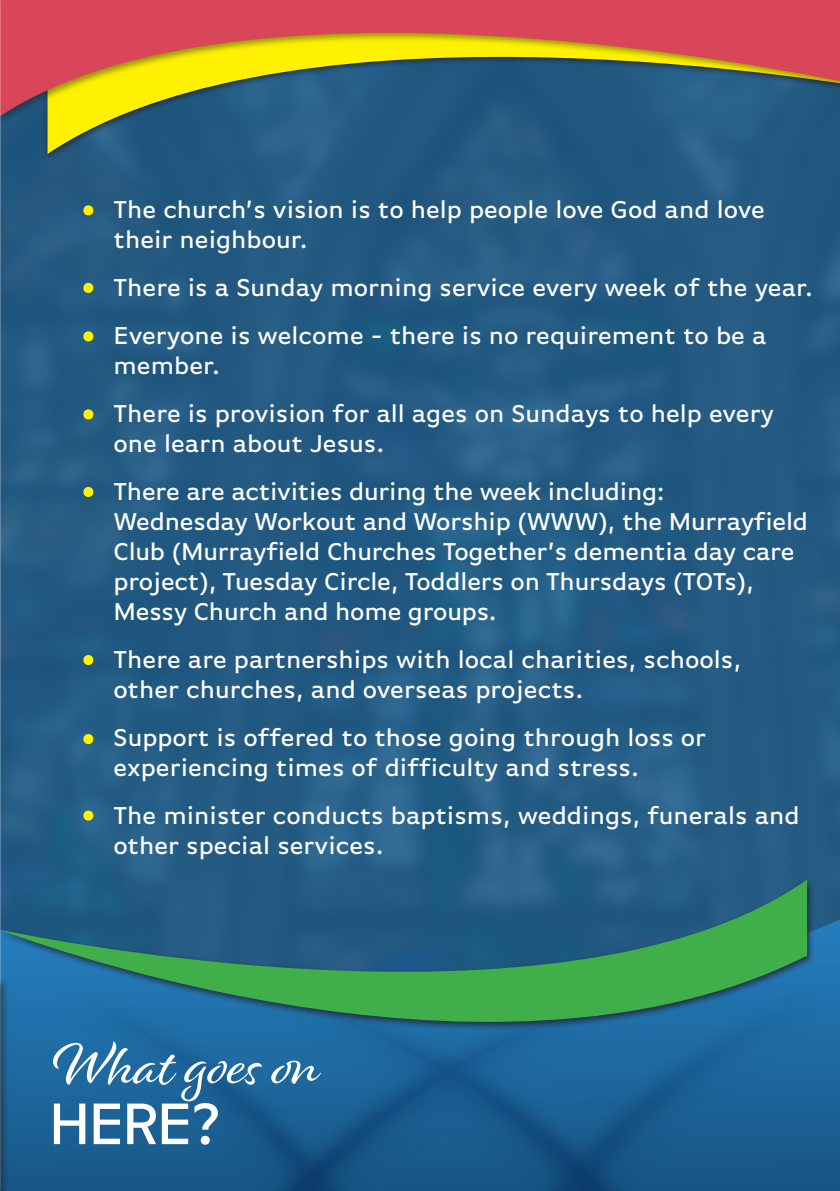
<style>
.page{position:relative;width:840px;height:1191px;background:#fff}
.page>*{position:absolute;margin:0;border:0;box-sizing:border-box;transform-origin:0 0}
.t1{font:500 67.4px "Basic Gothic Pro";color:#fff101}
.t2{font:500 61.8px "Basic Gothic Pro";color:#fff}
.t3{font:60px "Alisha";color:#fff}
.t4{font:500 25.8px/30px "Basic Gothic Pro";color:#fff}
</style>
<div class="page">
<div style="left:0;top:40px;width:839px;height:966px;background:#245a82"></div>
<svg style="left:9px;top:920px;width:830px;height:271px;background:#1c6397"></svg>
<img style="left:67px;top:979px;width:772px;height:212px">
<svg style="left:77px;top:999px;width:738px;height:192px;background:#195b8c"></svg>
<svg style="left:254px;top:1118px;width:388px;height:73px;background:#155384"></svg>
<div style="left:0;top:876px;width:813px;height:154px;background:#231f20;opacity:.77"></div>
<svg style="left:0;top:879px;width:806px;height:239px"></svg>
<svg style="left:47px;top:125px;width:664px;height:29px"></svg>
<div style="left:0;top:0;width:839px;height:125px;background:#231f20;opacity:.45"></div>
<svg style="left:0;top:0;width:839px;height:117px"></svg>
<div style="left:0;top:976px;width:9px;height:215px;background:#231f20;opacity:.45"></div>
<svg style="left:0;top:978px;width:1px;height:213px"></svg>
<p class="t1" style="left:78px;top:154px;width:22px">.</p>
<p class="t1" style="left:78px;top:232px;width:22px">.</p>
<p class="t1" style="left:78px;top:280px;width:22px">.</p>
<p class="t1" style="left:78px;top:358px;width:22px">.</p>
<p class="t1" style="left:78px;top:436px;width:22px">.</p>
<p class="t1" style="left:78px;top:604px;width:22px">.</p>
<p class="t1" style="left:78px;top:683px;width:22px">.</p>
<p class="t1" style="left:78px;top:759px;width:22px">.</p>
<p class="t4" style="left:113px;top:194px;width:652px">The church’s vision is to help people love God and love their neighbour.</p>
<p class="t4" style="left:113px;top:272px;width:700px">There is a Sunday morning service every week of the year.</p>
<p class="t4" style="left:113px;top:320px;width:654px">Everyone is welcome - there is no requirement to be a member.</p>
<p class="t4" style="left:113px;top:398px;width:661px">There is provision for all ages on Sundays to help every one learn about Jesus.</p>
<p class="t4" style="left:113px;top:476px;width:552px">There are activities during the week including:</p>
<p class="t4" style="left:113px;top:506px;width:695px">Wednesday Workout and Worship (WWW), the Murrayfield<br>Club (Murrayfield Churches Together’s dementia day care</p>
<p class="t4" style="left:113px;top:566px;width:641px">project), Tuesday Circle, Toddlers on Thursdays (TOTs),<br>Messy Church and home groups.</p>
<p class="t4" style="left:113px;top:644px;width:629px">There are partnerships with local charities, schools, other churches, and overseas projects.</p>
<p class="t4" style="left:113px;top:722px;width:594px">Support is offered to those going through loss or experiencing times of difficulty and stress.</p>
<p class="t4" style="left:113px;top:800px;width:687px">The minister conducts baptisms, weddings, funerals and other special services.</p>
<p class="t3" style="left:53px;top:1028px;width:271px">What goes on</p>
<p class="t2" style="left:48px;top:1088px;width:175px">HERE?</p>
</div>
